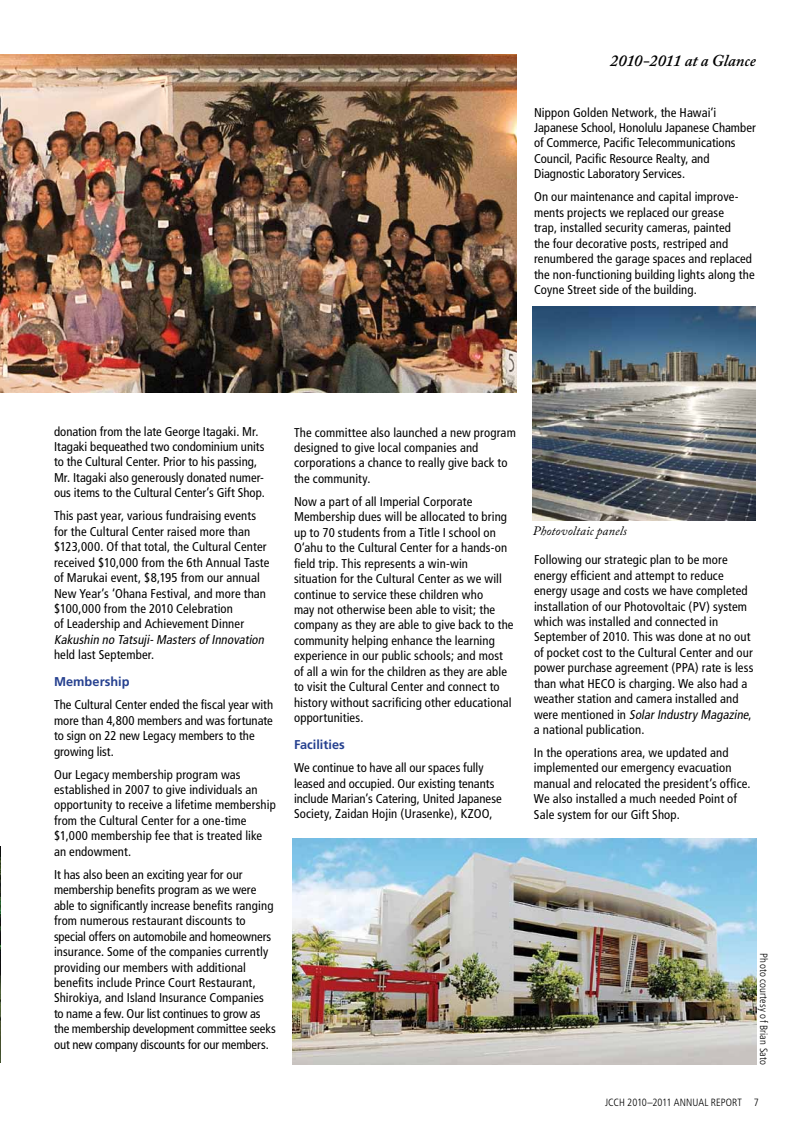
<style>
.page{position:relative;width:810px;height:1134px;background:#fff}
.page>*{position:absolute;margin:0;border:0;box-sizing:border-box;transform-origin:0 0}
.t1{font:italic 600 16.5px "Adobe Caslon Pro";color:#000}
.t2{font:condensed 12.75px/15.5px "Frutiger";letter-spacing:.01em;color:#000}
.t3{font:italic condensed 12.75px "Frutiger";color:#000}
.t4{font:700 12.75px "Frutiger";color:#25408f}
.t5{font:italic 12.75px "Adobe Caslon Pro";letter-spacing:.005em;color:#000}
.t6{font:300 condensed 10.5px "Frutiger";letter-spacing:.01em;color:#000}
.s1{font-style:italic}
</style>
<div class="page">
<img style="left:0;top:54px;width:517px;height:338px">
<img style="left:0;top:846px;width:1px;height:217px">
<img style="left:533px;top:306px;width:223px;height:214px">
<img style="left:292px;top:839px;width:464px;height:226px">
<p class="t1" style="left:610px;top:51px;width:147px">2010-2011 at a Glance</p>
<p class="t2" style="left:534px;top:105px;width:223px">Nippon Golden Network, the Hawai‘i Japanese School, Honolulu Japanese Chamber of Commerce, Pacific Telecommunications Council, Pacific Resource Realty, and Diagnostic Laboratory Services.</p>
<p class="t2" style="left:534px;top:189px;width:222px">On our maintenance and capital improve&shy;ments projects we replaced our grease<br>trap, installed security cameras, painted<br>the four decorative posts, restriped and renumbered the garage spaces and replaced the non-functioning building lights along the Coyne Street side of the building.</p>
<p class="t2" style="left:54px;top:423px;width:212px">donation from the late George Itagaki. Mr.<br>Itagaki bequeathed two condominium units to the Cultural Center. Prior to his passing, Mr. Itagaki also generously donated numer&shy;ous items to the Cultural Center’s Gift Shop.</p>
<p class="t2" style="left:54px;top:508px;width:217px">This past year, various fundraising events for the Cultural Center raised more than $123,000. Of that total, the Cultural Center received $10,000 from the 6th Annual Taste of Marukai event, $8,195 from our annual New Year’s ‘Ohana Festival, and more than $100,000 from the 2010 Celebration<br>of Leadership and Achievement Dinner</p>
<p class="t3" style="left:54px;top:632px;width:214px">Kakushin no Tatsuji-MastersofInnovation</p>
<p class="t2" style="left:54px;top:647px;width:102px">held last September.</p>
<p class="t4" style="left:54px;top:674px;width:77px">Membership</p>
<p class="t2" style="left:54px;top:697px;width:221px">The Cultural Center ended the fiscal year with more than 4,800 members and was fortunate to sign on 22 new Legacy members to the growing list.</p>
<p class="t2" style="left:54px;top:767px;width:223px">Our Legacy membership program was established in 2007 to give individuals an opportunity to receive a lifetime membership from the Cultural Center for a one-time $1,000 membership fee that is treated like an endowment.</p>
<p class="t2" style="left:54px;top:867px;width:223px">It has also been an exciting year for our membership benefits program as we were able to significantly increase benefits ranging from numerous restaurant discounts to special offers on automobile and homeowners insurance. Some of the companies currently providing our members with additional benefits include Prince Court Restaurant, Shirokiya, and Island Insurance Companies to name a few. Our list continues to grow as the membership development committee seeks out new company discounts for our members.</p>
<p class="t2" style="left:294px;top:424px;width:223px">The committee also launched a new program designed to give local companies and corporations a chance to really give back to the community.</p>
<p class="t2" style="left:294px;top:494px;width:221px">Now a part of all Imperial Corporate Membership dues will be allocated to bring up to 70 students from a Title I school on O‘ahu to the Cultural Center for a hands-on field trip. This represents a win-win situation for the Cultural Center as we will continue to service these children who<br>may not otherwise been able to visit; the company as they are able to give back to the community helping enhance the learning experience in our public schools; and most of all a win for the children as they are able to visit the Cultural Center and connect to history without sacrificing other educational opportunities.</p>
<p class="t4" style="left:294px;top:737px;width:52px">Facilities</p>
<p class="t2" style="left:294px;top:760px;width:209px">We continue to have all our spaces fully leased and occupied. Our existing tenants include Marian’s Catering, United Japanese Society, Zaidan Hojin (Urasenke), KZOO,</p>
<p class="t5" style="left:533px;top:523px;width:96px">Photovoltaic panels</p>
<p class="t2" style="left:534px;top:552px;width:221px">Following our strategic plan to be more energy efficient and attempt to reduce energy usage and costs we have completed installation of our Photovoltaic (PV) system which was installed and connected in September of 2010. This was done at no out of pocket cost to the Cultural Center and our power purchase agreement (PPA) rate is less than what HECO is charging. We also had a weather station and camera installed and<br>w e r e m e n t i o n e d i n <span class="s1">SolarIndustry Magazine</span>, a national publication.</p>
<p class="t2" style="left:534px;top:745px;width:218px">In the operations area, we updated and implemented our emergency evacuation manual and relocated the president’s office.<br>We also installed a much needed Point of Sale system for our Gift Shop.</p>
<p class="t6" style="left:770px;top:953px;width:113px;rotate:90deg">PHOTO COURTESY OF BRIAN SATO</p>
<p class="t6" style="left:605px;top:1096px;width:155px">JCCH 2010–2011 ANNUAL REPORT 7</p>
</div>
